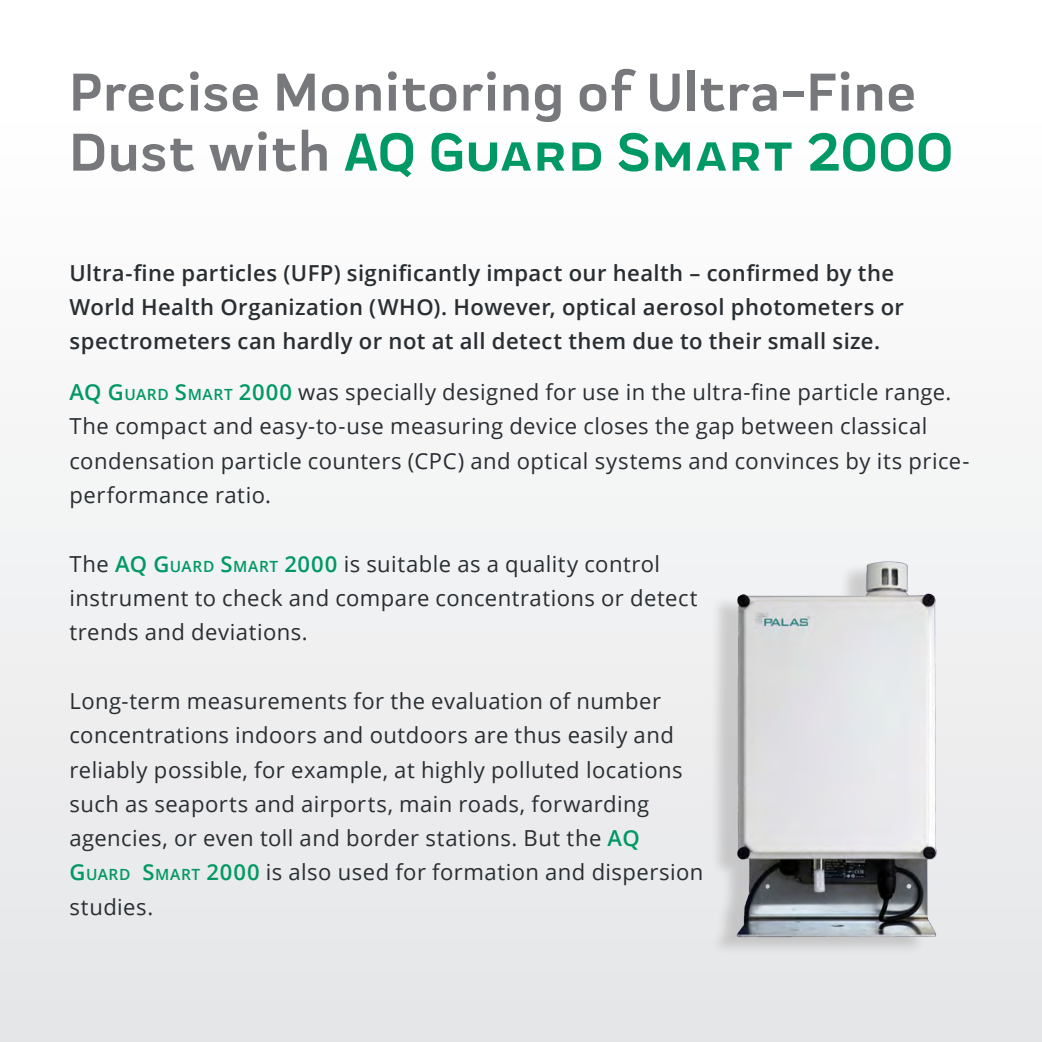
<style>
.page{position:relative;width:1042px;height:1042px;background:#fff}
.page>*{position:absolute;margin:0;border:0;box-sizing:border-box;transform-origin:0 0}
.t1{font:700 55.12px/60px "Praktika";letter-spacing:.02em;color:#76787b}
.t2{font:22.05px/34.3px "Open Sans";letter-spacing:.02em;color:#292e32}
.t3{font:600 22.05px/34.3px "Open Sans";letter-spacing:.02em;color:#292e32}
.s1{color:#009864}
.s2{font-weight:600;color:#009864}
.s3{font-weight:600;font-size:15.4px;color:#009864}
</style>
<div class="page">
<div style="left:0;top:0;width:1042px;height:1042px;background:linear-gradient(to bottom,#fff,#e5e6e7)"></div>
<div style="left:428px;top:0;width:614px;height:1042px;background:linear-gradient(to bottom,#fff,#e5e6e7)"></div>
<div style="left:709px;top:561px;width:218px;height:394px;background:#231f20;opacity:.18"></div>
<img style="left:716px;top:557px;width:250px;height:384px">
<h1 class="t1" style="left:69px;top:57px;width:885px">Precise Monitoring of Ultra-Fine<br>Dust with <span class="s1">AQ Guard Smart 2000</span></h1>
<p class="t3" style="left:69px;top:255px;width:836px">Ultra-fine particles (UFP) significantly impact our health – confirmed by the<br>World Health Organization (WHO). However, optical aerosol photometers or spectrometers can hardly or not at all detect them due to their small size.</p>
<p class="t2" style="left:69px;top:374px;width:901px"><span class="s2">AQ G</span><span class="s3">UARD</span> <span class="s2">S</span><span class="s3">MART</span> <span class="s2">2000</span> was specially designed for use in the ultra-fine particle range.<br>The compact and easy-to-use measuring device closes the gap between classical condensation particle counters (CPC) and optical systems and convinces by its price&shy;performance ratio.</p>
<p class="t2" style="left:69px;top:546px;width:630px">The <span class="s2">AQ G</span><span class="s3">UARD</span> <span class="s2">S</span><span class="s3">MART</span> <span class="s2">2000</span> is suitable as a quality control instrument to check and compare concentrations or detect trends and deviations.</p>
<p class="t2" style="left:69px;top:683px;width:635px">Long-term measurements for the evaluation of number concentrations indoors and outdoors are thus easily and reliably possible, for example, at highly polluted locations such as seaports and airports, main roads, forwarding agencies, or even toll and border stations. But the <span class="s2">AQ G</span><span class="s3">UARD</span> <span class="s2">S</span><span class="s3">MART</span> <span class="s2">2000</span> is also used for formation and dispersion studies.</p>
</div>
